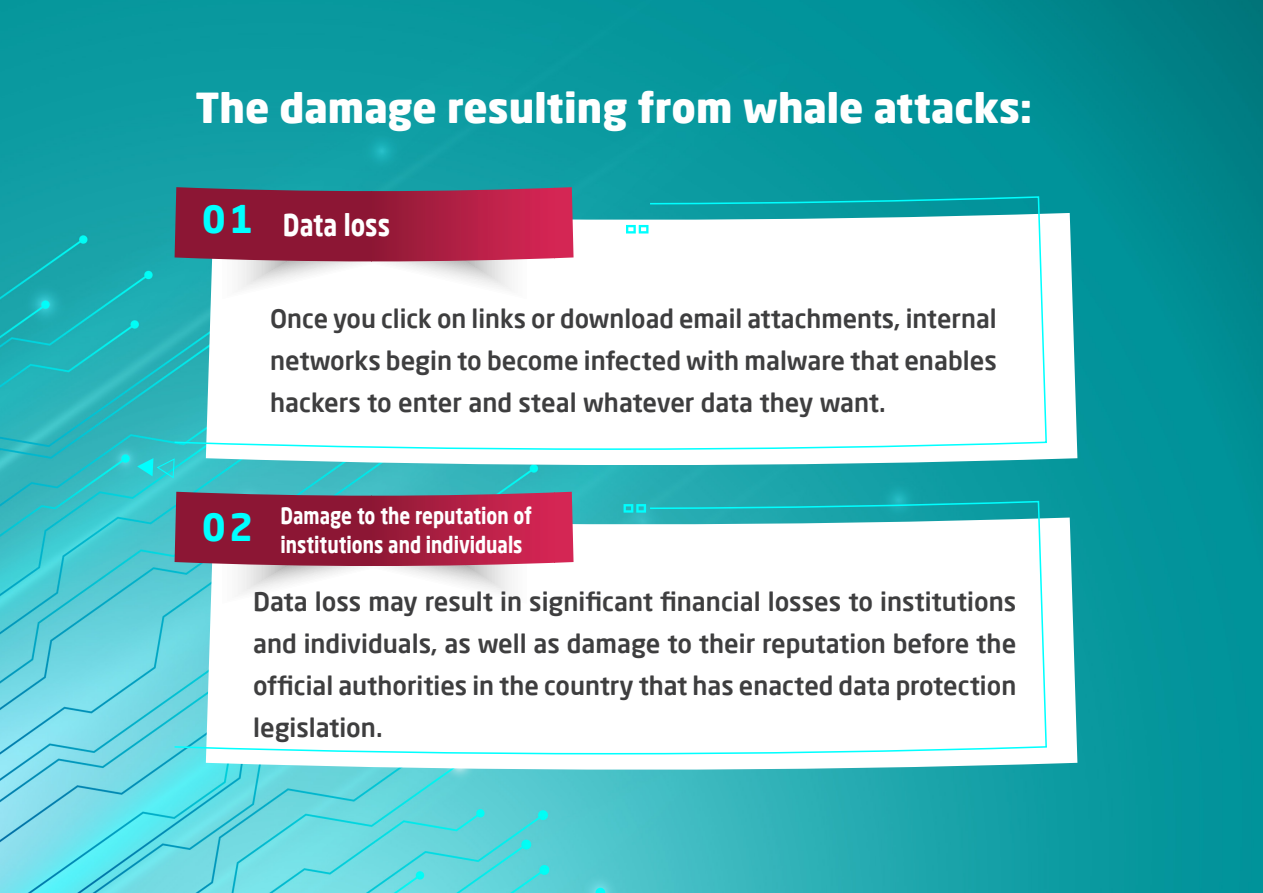
<style>
.page{position:relative;width:1263px;height:893px;background:#fff}
.page>*{position:absolute;margin:0;border:0;box-sizing:border-box;transform-origin:0 0}
.t1{font:900 40.5px "Neo Sans Arabic";color:#fff}
.t2{font:700 37.5px "Neo Sans Arabic";color:#0ff}
.t3{font:700 30px "Neo Sans Arabic";color:#fff;scale:.82 1}
.t4{font:500 25.5px/42px "Neo Sans Arabic";color:#3e3e3f;text-align:justify}
.t5{font:700 22.5px/28.5px "Neo Sans Arabic";color:#fff;scale:.82 1}
</style>
<div class="page">
<img style="left:0;top:0;width:1263px;height:893px">
<svg style="left:206px;top:213px;width:871px;height:254px"></svg>
<svg style="left:206px;top:518px;width:871px;height:254px"></svg>
<svg style="left:175px;top:187px;width:398px;height:9px;background:#76455f"></svg>
<svg style="left:175px;top:492px;width:398px;height:9px;background:#874661"></svg>
<svg style="left:137px;top:458px;width:38px;height:20px"></svg>
<svg style="left:175px;top:196px;width:872px;height:254px"></svg>
<svg style="left:175px;top:501px;width:872px;height:253px"></svg>
<svg style="left:626px;top:225px;width:22px;height:8px"></svg>
<svg style="left:623px;top:504px;width:23px;height:9px"></svg>
<p class="t1" style="left:195px;top:77px;width:838px">The damage resulting from whale attacks:</p>
<p class="t2" style="left:202px;top:190px;width:53px">01</p>
<p class="t3" style="left:283px;top:201px;width:132px">Data loss</p>
<p class="t4" style="left:270px;top:298px;width:728px">Once you click on links or download email attachments, internal networks begin to become infected with malware that enables hackers to enter and steal whatever data they want.</p>
<p class="t2" style="left:202px;top:498px;width:53px">02</p>
<p class="t5" style="left:280px;top:502px;width:308px">Damage to the reputation of institutions and individuals</p>
<p class="t4" style="left:253px;top:581px;width:765px">Data loss may result in significant financial losses to institutions and individuals, as well as damage to their reputation before the official authorities in the country that has enacted data protection legislation.</p>
</div>
